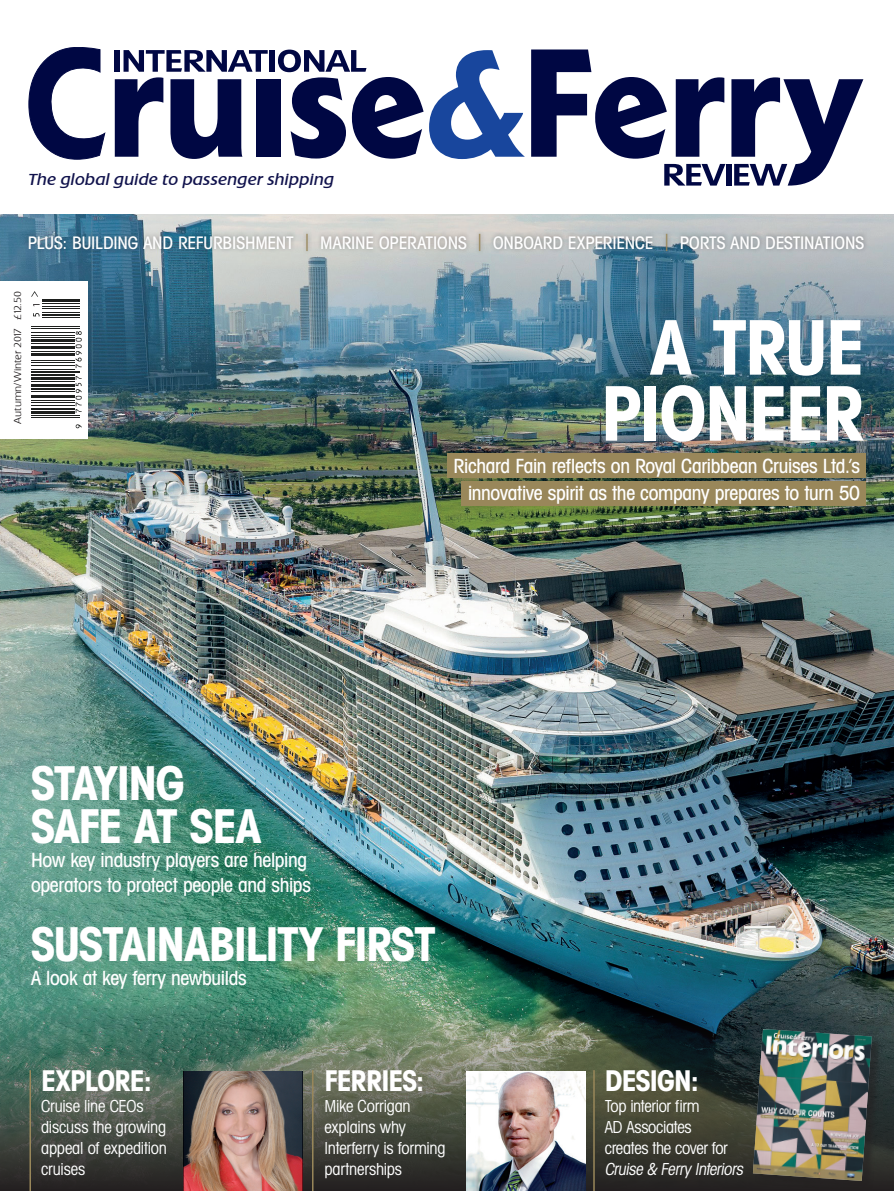
<style>
.page{position:relative;width:894px;height:1191px;background:#fff}
.page>*{position:absolute;margin:0;border:0;box-sizing:border-box;transform-origin:0 0}
.t1{font:700 condensed 75px/66px "Avant Garde IT Cby BT";letter-spacing:-.02em;color:#fff;text-align:right}
.t2{font:700 condensed 46.5px/42.3px "Avant Garde IT Cby BT";letter-spacing:-.02em;color:#fff}
.t3{font:700 condensed 28.5px "Avant Garde IT Cby BT";letter-spacing:-.02em;color:#fff}
.t4{font:500 condensed 19.5px/24.6px "Avant Garde IT Cby BT";letter-spacing:-.015em;color:#fff}
.t5{font:500 condensed 17.25px "Avant Garde IT Cby BT";letter-spacing:-.005em;color:#fff}
.t6{font:condensed 16.5px/21px "Avant Garde IT Cby BT";letter-spacing:-.015em;color:#fff}
.t7{font:italic 16.5px "Extension RR";color:#10124c}
.t8{font:italic condensed 16.5px "Avant Garde IT Cby BT";color:#fff}
.t9{font:300 10.5px "Extension RR";color:#231f20}
.s1{color:#99875a}
</style>
<div class="page">
<img style="left:0;top:214px;width:893px;height:788px">
<img style="left:0;top:1002px;width:893px;height:189px">
<svg style="left:29px;top:47px;width:77px;height:113px"></svg>
<div style="left:256px;top:79px;width:24px;height:78px;background:#000743"></div>
<svg style="left:429px;top:50px;width:95px;height:109px"></svg>
<div style="left:114px;top:50px;width:6px;height:22px;background:#000743"></div>
<svg style="left:115px;top:50px;width:152px;height:109px"></svg>
<div style="left:269px;top:50px;width:6px;height:22px;background:#000743"></div>
<svg style="left:278px;top:50px;width:145px;height:109px"></svg>
<svg style="left:531px;top:49px;width:194px;height:137px"></svg>
<div style="left:726px;top:164px;width:5px;height:22px;background:#000743"></div>
<svg style="left:731px;top:77px;width:132px;height:109px"></svg>
<div style="left:24px;top:229px;width:844px;height:26px;background:#231f20;opacity:.37"></div>
<div style="left:0;top:281px;width:88px;height:157px;background:#fff"></div>
<div style="left:447px;top:453px;width:418px;height:25px;background:#99875a"></div>
<div style="left:460px;top:481px;width:405px;height:25px;background:#99875a"></div>
<hr style="left:29px;top:417px;width:50px;height:1px;background:#1d1f1d">
<hr style="left:29px;top:415px;width:50px;height:1px;background:#1d1f1d">
<hr style="left:29px;top:411px;width:46px;height:3px;background:#1d1f1d">
<hr style="left:29px;top:408px;width:46px;height:2px;background:#1d1f1d">
<hr style="left:29px;top:405px;width:46px;height:1px;background:#1d1f1d">
<hr style="left:29px;top:402px;width:46px;height:1px;background:#1d1f1d">
<hr style="left:29px;top:400px;width:46px;height:1px;background:#1d1f1d">
<hr style="left:29px;top:395px;width:46px;height:3px;background:#1d1f1d">
<hr style="left:29px;top:391px;width:46px;height:1px;background:#1d1f1d">
<hr style="left:29px;top:388px;width:46px;height:2px;background:#1d1f1d">
<hr style="left:29px;top:384px;width:46px;height:3px;background:#1d1f1d">
<hr style="left:29px;top:381px;width:46px;height:1px;background:#1d1f1d">
<hr style="left:29px;top:377px;width:46px;height:3px;background:#1d1f1d">
<hr style="left:29px;top:374px;width:46px;height:2px;background:#1d1f1d">
<hr style="left:29px;top:372px;width:50px;height:1px;background:#1d1f1d">
<hr style="left:29px;top:371px;width:50px;height:1px;background:#1d1f1d">
<hr style="left:29px;top:369px;width:46px;height:1px;background:#1d1f1d">
<hr style="left:29px;top:365px;width:46px;height:1px;background:#1d1f1d">
<hr style="left:29px;top:362px;width:46px;height:1px;background:#1d1f1d">
<hr style="left:29px;top:360px;width:46px;height:1px;background:#1d1f1d">
<hr style="left:29px;top:353px;width:46px;height:3px;background:#1d1f1d">
<hr style="left:29px;top:351px;width:46px;height:1px;background:#1d1f1d">
<hr style="left:29px;top:346px;width:46px;height:3px;background:#1d1f1d">
<hr style="left:29px;top:343px;width:46px;height:1px;background:#1d1f1d">
<hr style="left:29px;top:339px;width:46px;height:3px;background:#1d1f1d">
<hr style="left:29px;top:337px;width:46px;height:1px;background:#1d1f1d">
<hr style="left:29px;top:335px;width:46px;height:1px;background:#1d1f1d">
<hr style="left:29px;top:332px;width:46px;height:1px;background:#1d1f1d">
<hr style="left:29px;top:328px;width:50px;height:1px;background:#1d1f1d">
<hr style="left:29px;top:326px;width:50px;height:1px;background:#1d1f1d">
<svg style="left:76px;top:424px;width:6px;height:4px"></svg>
<svg style="left:76px;top:376px;width:6px;height:37px"></svg>
<svg style="left:76px;top:331px;width:6px;height:37px"></svg>
<hr style="left:29px;top:317px;width:50px;height:1px;background:#1d1f1d">
<hr style="left:29px;top:314px;width:50px;height:2px;background:#1d1f1d">
<hr style="left:29px;top:312px;width:50px;height:1px;background:#1d1f1d">
<hr style="left:29px;top:308px;width:50px;height:1px;background:#1d1f1d">
<hr style="left:29px;top:306px;width:50px;height:1px;background:#1d1f1d">
<hr style="left:29px;top:303px;width:50px;height:1px;background:#1d1f1d">
<hr style="left:29px;top:299px;width:50px;height:3px;background:#1d1f1d">
<hr style="left:29px;top:323px;width:2px;height:97px;background:#fff">
<div style="left:29px;top:291px;width:13px;height:32px;background:#fff"></div>
<svg style="left:31px;top:291px;width:7px;height:6px"></svg>
<svg style="left:33px;top:313px;width:7px;height:3px"></svg>
<hr style="left:312px;top:1070px;width:1px;height:121px;background:#99875a">
<div style="left:753px;top:1030px;width:129px;height:161px;background:#231f20;opacity:.5"></div>
<img style="left:752px;top:1029px;width:119px;height:152px">
<hr style="left:29px;top:1070px;width:2px;height:121px;background:#99875a">
<img style="left:183px;top:1071px;width:119px;height:120px">
<hr style="left:593px;top:1070px;width:1px;height:121px;background:#99875a">
<img style="left:466px;top:1071px;width:119px;height:120px">
<p class="t7" style="left:28px;top:171px;width:307px">The global guide to passenger shipping</p>
<p class="t5" style="left:28px;top:232px;width:837px">PLUS: BUILDING AND REFURBISHMENT <span class="s1">|</span> MARINE OPERATIONS <span class="s1">|</span> ONBOARD EXPERIENCE <span class="s1">|</span> PORTS AND DESTINATIONS</p>
<p class="t9" style="left:12px;top:424px;width:134px;rotate:-90deg">Autumn/Winter 2017 £12.50</p>
<h1 class="t1" style="left:600px;top:314px;width:264px">A TRUE<br>PIONEER</h1>
<p class="t4" style="left:453px;top:452px;width:408px;line-height:27px;text-align:right">Richard Fain reflects on Royal Caribbean Cruises Ltd.’s innovative spirit as the company prepares to turn 50</p>
<h2 class="t2" style="left:31px;top:762px;width:231px">STAYING<br>SAFE AT SEA</h2>
<p class="t4" style="left:31px;top:848px;width:281px">How key industry players are helping operators to protect people and ships</p>
<h2 class="t2" style="left:31px;top:922px;width:406px">SUSTAINABILITY FIRST</h2>
<p class="t4" style="left:31px;top:966px;width:217px">A look at key ferry newbuilds</p>
<h3 class="t3" style="left:41px;top:1063px;width:112px">EXPLORE:</h3>
<p class="t6" style="left:41px;top:1095px;width:127px">Cruise line CEOs discuss the growing appeal of expedition cruises</p>
<h3 class="t3" style="left:324px;top:1063px;width:101px">FERRIES:</h3>
<p class="t6" style="left:324px;top:1095px;width:122px">Mike Corrigan explains why<br>Interferry is forming partnerships</p>
<h3 class="t3" style="left:604px;top:1063px;width:95px">DESIGN:</h3>
<p class="t6" style="left:604px;top:1095px;width:125px">Top interior firm<br>AD Associates creates the cover for</p>
<p class="t8" style="left:604px;top:1159px;width:143px">Cruise &amp; Ferry Interiors</p>
</div>
